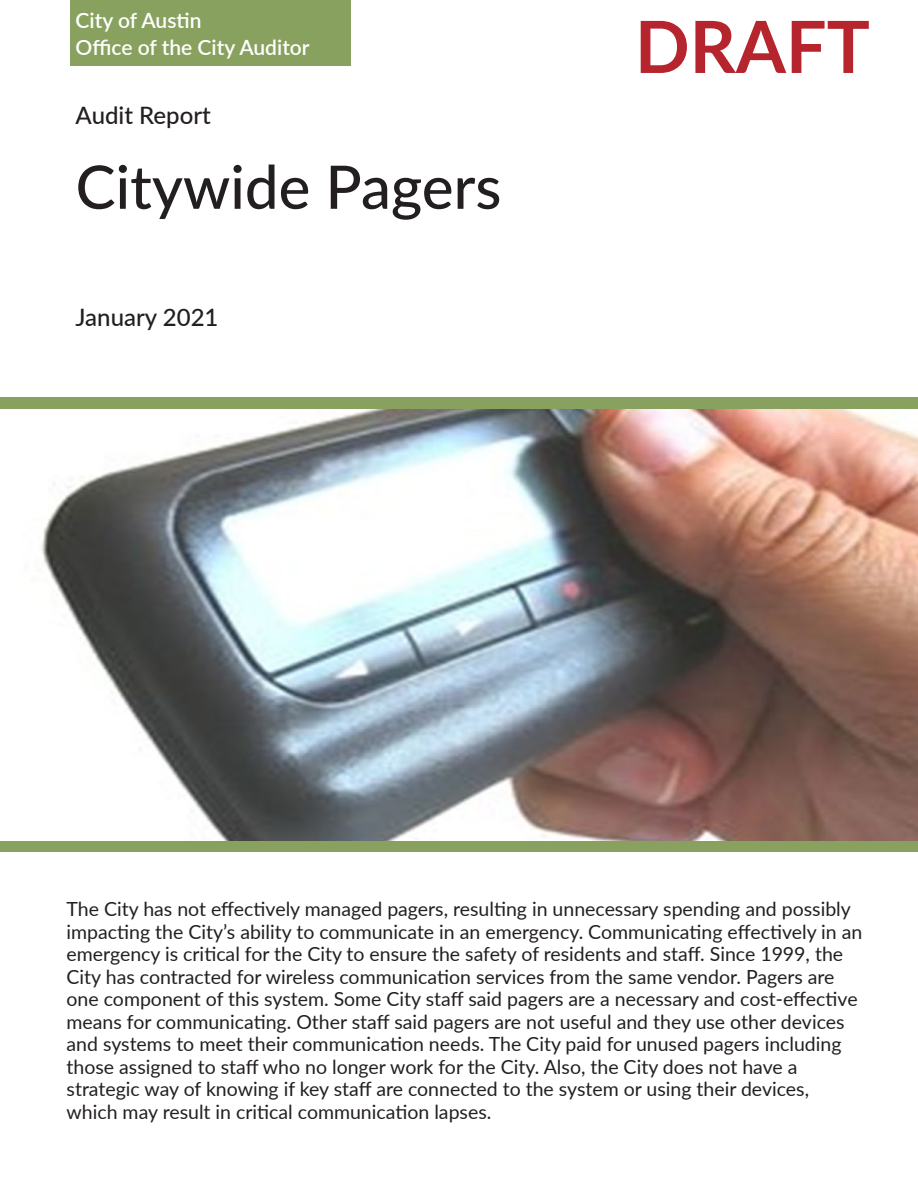
<style>
.page{position:relative;width:918px;height:1188px;background:#fff}
.page>*{position:absolute;margin:0;border:0;box-sizing:border-box;transform-origin:0 0}
.t1{font:700 72px "Lato";color:#b6242e}
.Report_Title{font:500 60px "Lato";color:#231f20}
.t2{font:500 24px "Lato";color:#231f20}
.t3{font:600 21px "Lato";color:#fff}
.Report_Summary{font:19.5px/22.5px "Lato";color:#231f20}
</style>
<div class="page">
<div style="left:0;top:398px;width:918px;height:454px;background:#89a15f"></div>
<img style="left:0;top:409px;width:918px;height:431px">
<div style="left:70px;top:0;width:281px;height:66px;background:#89a15f"></div>
<p class="t3" style="left:76px;top:5px;width:127px">City of Austin</p>
<p class="t3" style="left:76px;top:32px;width:236px">Office of the City Auditor</p>
<p class="t2" style="left:76px;top:98px;width:137px">Audit Report</p>
<p class="Report_Title" style="left:76px;top:144px;width:427px">Citywide Pagers</p>
<p class="t2" style="left:76px;top:300px;width:144px">January 2021</p>
<h1 class="t1" style="left:635px;top:-6px;width:236px">DRAFT</h1>
<p class="Report_Summary" style="left:67px;top:897px;width:797px">The City has not effectively managed pagers, resulting in unnecessary spending and possibly impacting the City’s ability to communicate in an emergency. Communicating effectively in an emergency is critical for the City to ensure the safety of residents and staff. Since 1999, the City has contracted for wireless communication services from the same vendor. Pagers are one component of this system. Some City staff said pagers are a necessary and cost-effective means for communicating. Other staff said pagers are not useful and they use other devices and systems to meet their communication needs. The City paid for unused pagers including those assigned to staff who no longer work for the City. Also, the City does not have a strategic way of knowing if key staff are connected to the system or using their devices, which may result in critical communication lapses.</p>
</div>
